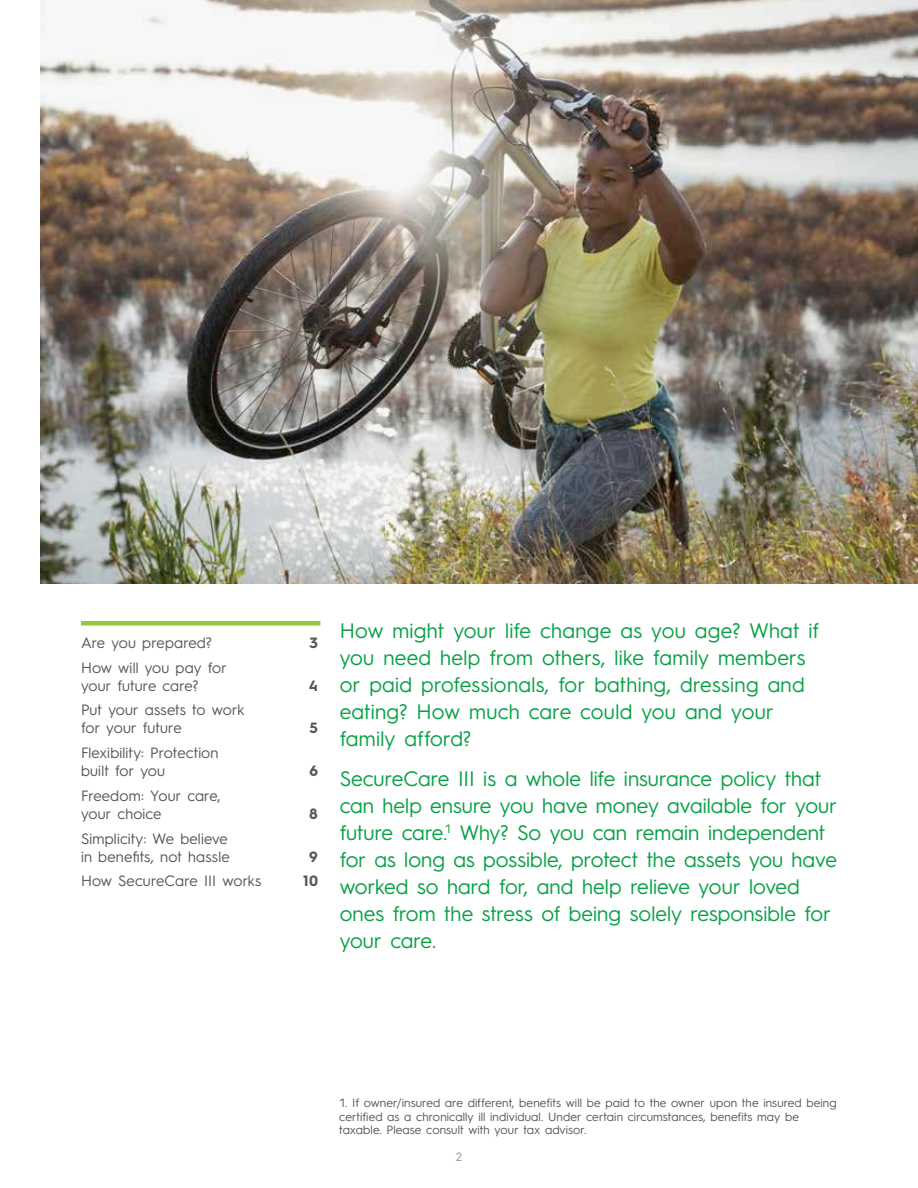
<style>
.page{position:relative;width:918px;height:1188px;background:#fff}
.page>*{position:absolute;margin:0;border:0;box-sizing:border-box;transform-origin:0 0}
.t1{font:21px/27px "Hurme Geometric Sans 3";letter-spacing:.005em;color:#0aa147}
.t2{font:15px/18px "Hurme Geometric Sans 3";letter-spacing:.01em;color:#58585a}
.t3{font:700 15px "Hurme Geometric Sans 3";color:#58585a}
.t4{font:12px/13.5px "Hurme Geometric Sans 3";letter-spacing:.01em;color:#58585a}
.t5{font:12px "Hurme Geometric Sans 3";color:#939598}
</style>
<div class="page">
<div style="left:81px;top:621px;width:239px;height:5px;background:#94c83d"></div>
<img style="left:40px;top:0;width:878px;height:583px">
<p class="t2" style="left:81px;top:633px;width:132px">Are you prepared?</p>
<p class="t3" style="left:310px;top:632px;width:10px">3</p>
<p class="t2" style="left:81px;top:657px;width:147px">How will you pay for your future care?</p>
<p class="t3" style="left:309px;top:675px;width:11px">4</p>
<p class="t2" style="left:81px;top:700px;width:165px">Put your assets to work for your future</p>
<p class="t2" style="left:81px;top:743px;width:139px">Flexibility: Protection built for you</p>
<p class="t2" style="left:81px;top:786px;width:141px">Freedom: Your care, your choice</p>
<p class="t2" style="left:81px;top:828px;width:150px">Simplicity: We believe in benefits, not hassle</p>
<p class="t3" style="left:310px;top:718px;width:10px">5</p>
<p class="t3" style="left:309px;top:760px;width:10px">6</p>
<p class="t3" style="left:309px;top:803px;width:10px">8</p>
<p class="t3" style="left:309px;top:846px;width:10px">9</p>
<p class="t2" style="left:81px;top:871px;width:182px">How SecureCare III works</p>
<p class="t3" style="left:303px;top:871px;width:16px">10</p>
<p class="t1" style="left:340px;top:616px;width:481px">How might your life change as you age? What if you need help from others, like family members or paid professionals, for bathing, dressing and eating? How much care could you and your family afford?</p>
<p class="t1" style="left:340px;top:764px;width:499px">SecureCare III is a whole life insurance policy that can help ensure you have money available for your future care.<sup>1</sup> Why? So you can remain independent for as long as possible, protect the assets you have worked so hard for, and help relieve your loved ones from the stress of being solely responsible for your care.</p>
<p class="t4" style="left:339px;top:1095px;width:499px">1. If owner/insured are different, benefits will be paid to the owner upon the insured being certified as a chronically ill individual. Under certain circumstances, benefits may be taxable. Please consult with your tax advisor.</p>
<p class="t5" style="left:456px;top:1148px;width:8px">2</p>
</div>
